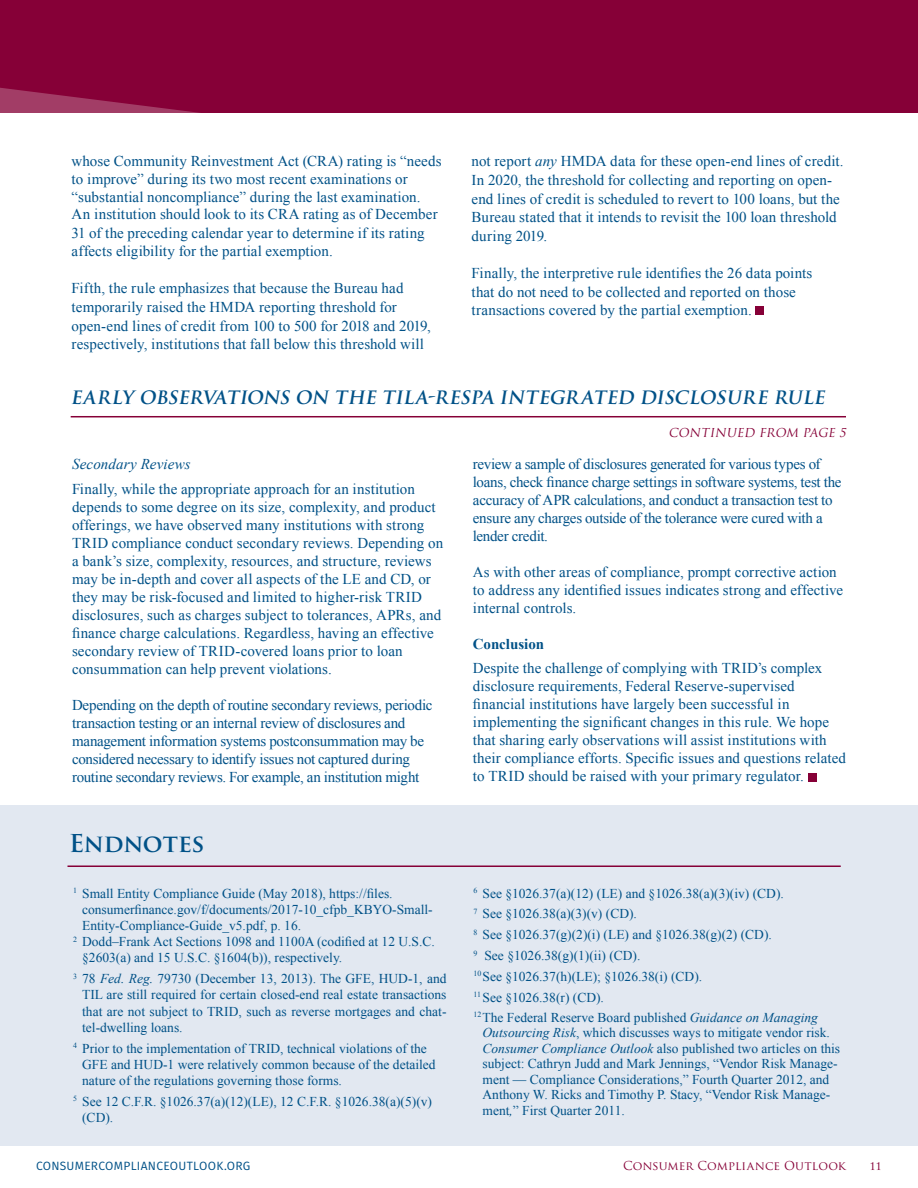
<style>
.page{position:relative;width:918px;height:1188px;background:#fff}
.page>*{position:absolute;margin:0;border:0;box-sizing:border-box;transform-origin:0 0}
.t1{font:700 24px "Trajan Pro";letter-spacing:-.01em;color:#005187}
.Continued_Copy{font:italic 700 18px "Trajan Pro";letter-spacing:.02em;color:#005187}
.Body{font:15px/18px "Times New Roman";letter-spacing:.005em;color:#005187}
.Body-2{font:15px/18px "Times New Roman";letter-spacing:-.02em;color:#005187}
.Body-3{font:italic 15px "Times New Roman";letter-spacing:.01em;color:#005187}
.Body-4{font:700 15px "Times New Roman";letter-spacing:-.005em;color:#005187}
.Endnote_text{font:13.5px/16.2px "Times New Roman";color:#005187}
.t2{font:12px "Fira Sans";letter-spacing:.02em;color:#005187}
.t3{font:12px "Trajan Pro";letter-spacing:.005em;color:#860037}
.Continued_Copy-2{font:italic 12px "Trajan Pro";color:#860037}
.s1{font-style:italic}
</style>
<div class="page">
<div style="left:0;top:0;width:918px;height:112px;background:#860037"></div>
<svg style="left:0;top:87px;width:253px;height:26px"></svg>
<div style="left:756px;top:306px;width:8px;height:9px;background:#860037"></div>
<hr style="left:71px;top:416px;width:775px;height:1px;background:#860037">
<div style="left:0;top:806px;width:918px;height:340px;background:#e2e8f1"></div>
<hr style="left:68px;top:866px;width:773px;height:1px;background:#860037">
<div style="left:808px;top:773px;width:9px;height:8px;background:#860037"></div>
<p class="Body" style="left:72px;top:152px;width:372px">whose Community Reinvestment Act (CRA) rating is “needs to improve” during its two most recent examinations or “substantial noncompliance” during the last examination.<br>An institution should look to its CRA rating as of December 31 of the preceding calendar year to determine if its rating affects eligibility for the partial exemption.</p>
<p class="Body" style="left:72px;top:279px;width:361px;line-height:18.6px">Fifth, the rule emphasizes that because the Bureau had temporarily raised the HMDA reporting threshold for open-end lines of credit from 100 to 500 for 2018 and 2019, respectively, institutions that fall below this threshold will</p>
<p class="Body" style="left:472px;top:152px;width:373px;line-height:18.6px">not report <span class="s1">any</span> HMDA data for these open-end lines of credit.<br>In 2020, the threshold for collecting and reporting on open&shy;end lines of credit is scheduled to revert to 100 loans, but the Bureau stated that it intends to revisit the 100 loan threshold during 2019.</p>
<p class="Body" style="left:472px;top:263px;width:342px;line-height:18.6px">Finally, the interpretive rule identifies the 26 data points that do not need to be collected and reported on those transactions covered by the partial exemption.</p>
<p class="Continued_Copy" style="left:70px;top:386px;width:759px">EARLY OBSERVATIONS ON THE TILA-RESPA INTEGRATED DISCLOSURE RULE</p>
<p class="Body-3" style="left:72px;top:453px;width:120px">Secondary Reviews</p>
<p class="Body" style="left:72px;top:479px;width:373px">Finally, while the appropriate approach for an institution depends to some degree on its size, complexity, and product offerings, we have observed many institutions with strong TRID compliance conduct secondary reviews. Depending on a bank’s size, complexity, resources, and structure, reviews may be in-depth and cover all aspects of the LE and CD, or they may be risk-focused and limited to higher-risk TRID disclosures, such as charges subject to tolerances, APRs, and finance charge calculations. Regardless, having an effective secondary review of TRID-covered loans prior to loan consummation can help prevent violations.</p>
<p class="Body-2" style="left:72px;top:695px;width:362px">Depending on the depth of routine secondary reviews, periodic transaction testing or an internal review of disclosures and management information systems postconsummation may be considered necessary to identify issues not captured during routine secondary reviews. For example, an institution might</p>
<p class="t1" style="left:69px;top:828px;width:137px">Endnotes</p>
<p class="Endnote_text" style="left:82px;top:885px;width:352px;text-indent:-9px"><sup>1</sup> Small Entity Compliance Guide (May 2018), https://files. consumerfinance.gov/f/documents/2017-10_cfpb_KBYO-Small-<br>Entity-Compliance-Guide_v5.pdf, p. 16.</p>
<p class="Endnote_text" style="left:82px;top:933px;width:354px;text-indent:-9px"><sup>2</sup> Dodd–Frank Act Sections 1098 and 1100A (codified at 12 U.S.C. §2603(a) and 15 U.S.C. §1604(b)), respectively.</p>
<p class="Endnote_text" style="left:82px;top:970px;width:366px;text-align:justify;text-indent:-9px"><sup>3</sup> 78 <span class="s1">Fed. Reg.</span> 79730 (December 13, 2013). The GFE, HUD-1, and TIL are still required for certain closed-end real estate transactions that are not subject to TRID, such as reverse mortgages and chat&shy;tel-dwelling loans.</p>
<p class="Endnote_text" style="left:82px;top:1040px;width:355px;text-indent:-9px"><sup>4</sup> Prior to the implementation of TRID, technical violations of the<br>GFE and HUD-1 were relatively common because of the detailed nature of the regulations governing those forms.</p>
<p class="Endnote_text" style="left:82px;top:1093px;width:351px;text-indent:-9px"><sup>5</sup> See 12 C.F.R. §1026.37(a)(12)(LE), 12 C.F.R. §1026.38(a)(5)(v) (CD).</p>
<p class="Continued_Copy-2" style="left:668px;top:425px;width:181px">CONTINUED FROM PAGE 5</p>
<p class="Body-2" style="left:473px;top:454px;width:370px">review a sample of disclosures generated for various types of loans, check finance charge settings in software systems, test the accuracy of APR calculations, and conduct a transaction test to ensure any charges outside of the tolerance were cured with a lender credit.</p>
<p class="Body" style="left:473px;top:562px;width:372px">As with other areas of compliance, prompt corrective action to address any identified issues indicates strong and effective internal controls.</p>
<p class="Body-4" style="left:473px;top:633px;width:73px">Conclusion</p>
<p class="Body" style="left:473px;top:659px;width:375px">Despite the challenge of complying with TRID’s complex disclosure requirements, Federal Reserve-supervised financial institutions have largely been successful in implementing the significant changes in this rule. We hope that sharing early observations will assist institutions with their compliance efforts. Specific issues and questions related to TRID should be raised with your primary regulator.</p>
<p class="Endnote_text" style="left:474px;top:885px;width:312px"><sup>6</sup> See §1026.37(a)(12) (LE) and §1026.38(a)(3)(iv) (CD).</p>
<p class="Endnote_text" style="left:474px;top:906px;width:165px"><sup>7</sup> See §1026.38(a)(3)(v) (CD).</p>
<p class="Endnote_text" style="left:474px;top:926px;width:300px"><sup>8</sup> See §1026.37(g)(2)(i) (LE) and §1026.38(g)(2) (CD).</p>
<p class="Endnote_text" style="left:474px;top:947px;width:168px"><sup>9</sup> See §1026.38(g)(1)(ii) (CD).</p>
<p class="Endnote_text" style="left:474px;top:968px;width:230px"><sup>10</sup>See §1026.37(h)(LE); §1026.38(i) (CD).</p>
<p class="Endnote_text" style="left:474px;top:989px;width:132px"><sup>11</sup> See §1026.38(r) (CD).</p>
<p class="Endnote_text" style="left:483px;top:1009px;width:359px;line-height:15.5px;text-indent:-9px"><sup>12</sup>The Federal Reserve Board published <span class="s1">Guidance on Managing Outsourcing Risk</span>, which discusses ways to mitigate vendor risk.<br><span class="s1">Consumer Compliance Outlook</span> also published two articles on this subject: Cathryn Judd and Mark Jennings, “Vendor Risk Manage&shy;ment — Compliance Considerations,” Fourth Quarter 2012, and Anthony W. Ricks and Timothy P. Stacy, “Vendor Risk Manage&shy;ment<span class="s1">,</span>” First Quarter 2011.</p>
<p class="t2" style="left:36px;top:1157px;width:216px">CONSUMERCOMPLIANCEOUTLOOK.ORG</p>
<p class="t3" style="left:623px;top:1158px;width:224px">CONSUMER COMPLIANCE OUTLOOK</p>
<p class="t3" style="left:869px;top:1158px;width:14px">11</p>
</div>
